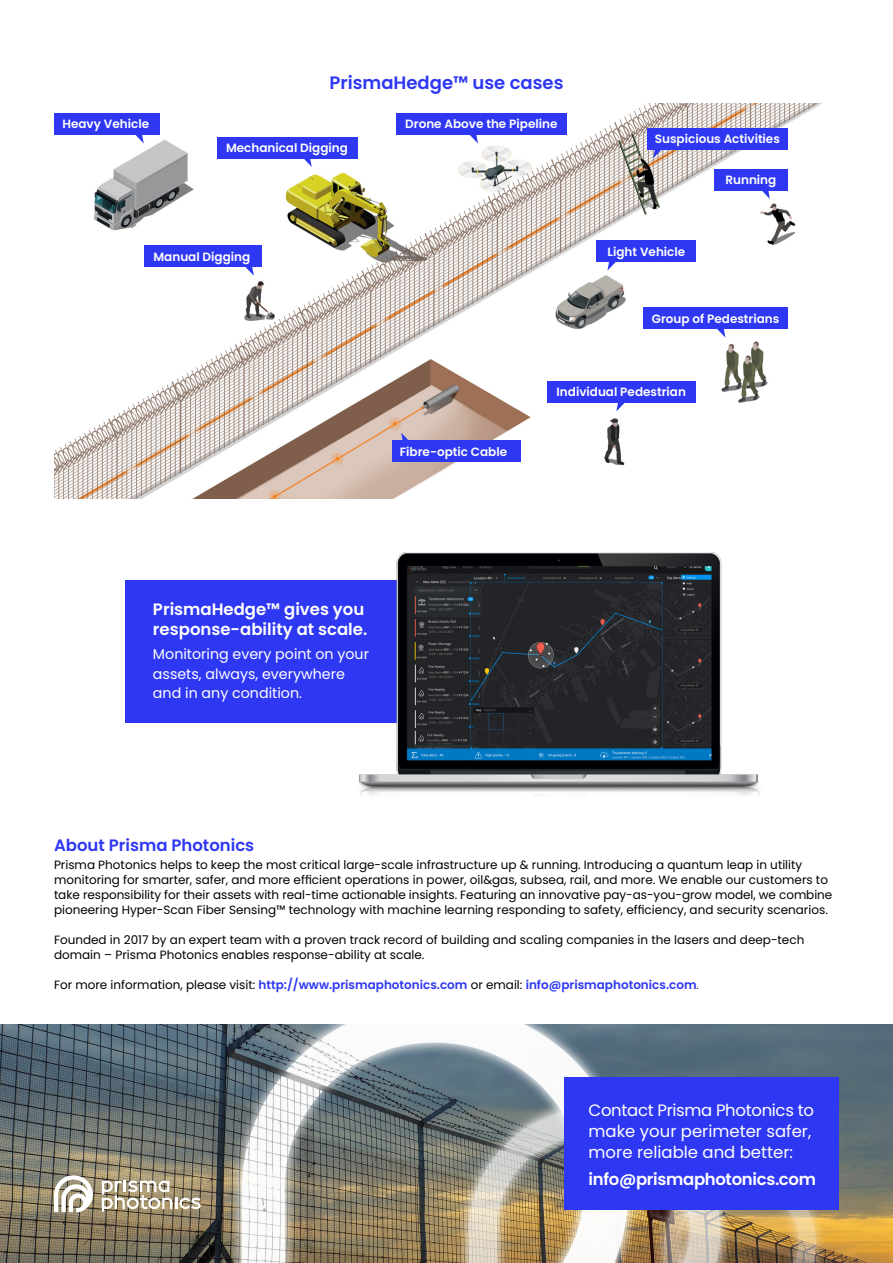
<style>
.page{position:relative;width:893px;height:1263px;background:#fff}
.page>*{position:absolute;margin:0;border:0;box-sizing:border-box;transform-origin:0 0}
.t1{font:600 18px "Poppins";color:#2e37f2}
.t2{font:16.5px/21px "Poppins";color:#fff}
.t3{font:600 16.5px/19.8px "Poppins";color:#fff}
.t4{font:600 16.5px "Poppins";letter-spacing:-.02em;color:#fff}
.t5{font:600 16.5px "Poppins";color:#2e37f2}
.t6{font:14.25px/19.5px "Poppins";color:#fff}
.t7{font:12px/15px "Poppins";color:#000}
.t8{font:600 12px "Poppins";color:#fff}
.t9{font:600 12px "Poppins";color:#2e37f2}
.s1{font-weight:400;color:#000}
.s2{font-weight:300;color:#000}
</style>
<div class="page">
<img style="left:0;top:1025px;width:893px;height:238px">
<div style="left:565px;top:1077px;width:274px;height:133px;background:#2e37f2"></div>
<div style="left:125px;top:580px;width:291px;height:142px;background:#2e37f2"></div>
<img style="left:356px;top:552px;width:404px;height:244px">
<svg style="left:54px;top:1172px;width:40px;height:40px"></svg>
<svg style="left:102px;top:1180px;width:99px;height:31px"></svg>
<img style="left:54px;top:104px;width:767px;height:395px">
<div style="left:54px;top:114px;width:105px;height:21px;background:#2e37f2"></div>
<svg style="left:135px;top:135px;width:9px;height:9px"></svg>
<div style="left:217px;top:137px;width:140px;height:21px;background:#2e37f2"></div>
<svg style="left:303px;top:158px;width:9px;height:9px"></svg>
<div style="left:397px;top:114px;width:170px;height:21px;background:#2e37f2"></div>
<svg style="left:469px;top:135px;width:9px;height:9px"></svg>
<div style="left:144px;top:246px;width:117px;height:21px;background:#2e37f2"></div>
<svg style="left:245px;top:267px;width:9px;height:9px"></svg>
<div style="left:596px;top:241px;width:100px;height:21px;background:#2e37f2"></div>
<svg style="left:607px;top:262px;width:9px;height:9px"></svg>
<div style="left:647px;top:128px;width:140px;height:22px;background:#2e37f2"></div>
<svg style="left:653px;top:150px;width:9px;height:8px"></svg>
<div style="left:713px;top:169px;width:74px;height:21px;background:#2e37f2"></div>
<svg style="left:761px;top:190px;width:9px;height:9px"></svg>
<div style="left:643px;top:308px;width:144px;height:21px;background:#2e37f2"></div>
<svg style="left:716px;top:329px;width:9px;height:9px"></svg>
<div style="left:392px;top:441px;width:129px;height:21px;background:#2e37f2"></div>
<svg style="left:401px;top:433px;width:9px;height:8px"></svg>
<div style="left:547px;top:381px;width:149px;height:22px;background:#2e37f2"></div>
<svg style="left:616px;top:403px;width:9px;height:8px"></svg>
<p class="t8" style="left:63px;top:117px;width:88px">Heavy Vehicle</p>
<h1 class="t1" style="left:329px;top:73px;width:235px">PrismaHedge™ use cases</h1>
<p class="t8" style="left:226px;top:141px;width:123px">Mechanical Digging</p>
<p class="t8" style="left:405px;top:117px;width:154px">Drone Above the Pipeline</p>
<p class="t8" style="left:655px;top:132px;width:127px">Suspicious Activities</p>
<p class="t8" style="left:725px;top:173px;width:52px">Running</p>
<p class="t8" style="left:153px;top:250px;width:98px">Manual Digging</p>
<p class="t8" style="left:608px;top:244px;width:79px">Light Vehicle</p>
<p class="t8" style="left:652px;top:311px;width:129px">Group of Pedestrians</p>
<p class="t8" style="left:400px;top:444px;width:109px">Fibre-optic Cable</p>
<p class="t8" style="left:557px;top:385px;width:131px">Individual Pedestrian</p>
<h2 class="t3" style="left:153px;top:600px;width:216px">PrismaHedge™ gives you response-ability at scale.</h2>
<p class="t6" style="left:153px;top:644px;width:218px">Monitoring every point on your assets, always, everywhere and in any condition.</p>
<h2 class="t5" style="left:54px;top:835px;width:202px">About Prisma Photonics</h2>
<p class="t7" style="left:54px;top:857px;width:780px">Prisma Photonics helps to keep the most critical large-scale infrastructure up &amp; running. Introducing a quantum leap in utility monitoring for smarter, safer, and more efficient operations in power, oil&amp;gas, subsea, rail, and more. We enable our customers to take responsibility for their assets with real-time actionable insights. Featuring an innovative pay-as-you-grow model, we combine pioneering Hyper-Scan Fiber Sensing™ technology with machine learning responding to safety, efficiency, and security scenarios.</p>
<p class="t7" style="left:54px;top:932px;width:752px">Founded in 2017 by an expert team with a proven track record of building and scaling companies in the lasers and deep-tech domain – Prisma Photonics enables response-ability at scale.</p>
<p class="t9" style="left:54px;top:978px;width:646px"><span class="s1">For more information, please visit:</span> http://www.prismaphotonics.com <span class="s1">or email:</span> info@prismaphotonics.com<span class="s2">.</span></p>
<h2 class="t2" style="left:589px;top:1100px;width:227px">Contact Prisma Photonics to make your perimeter safer, more reliable and better:</h2>
<h2 class="t4" style="left:589px;top:1170px;width:229px">info@prismaphotonics.com</h2>
</div>
